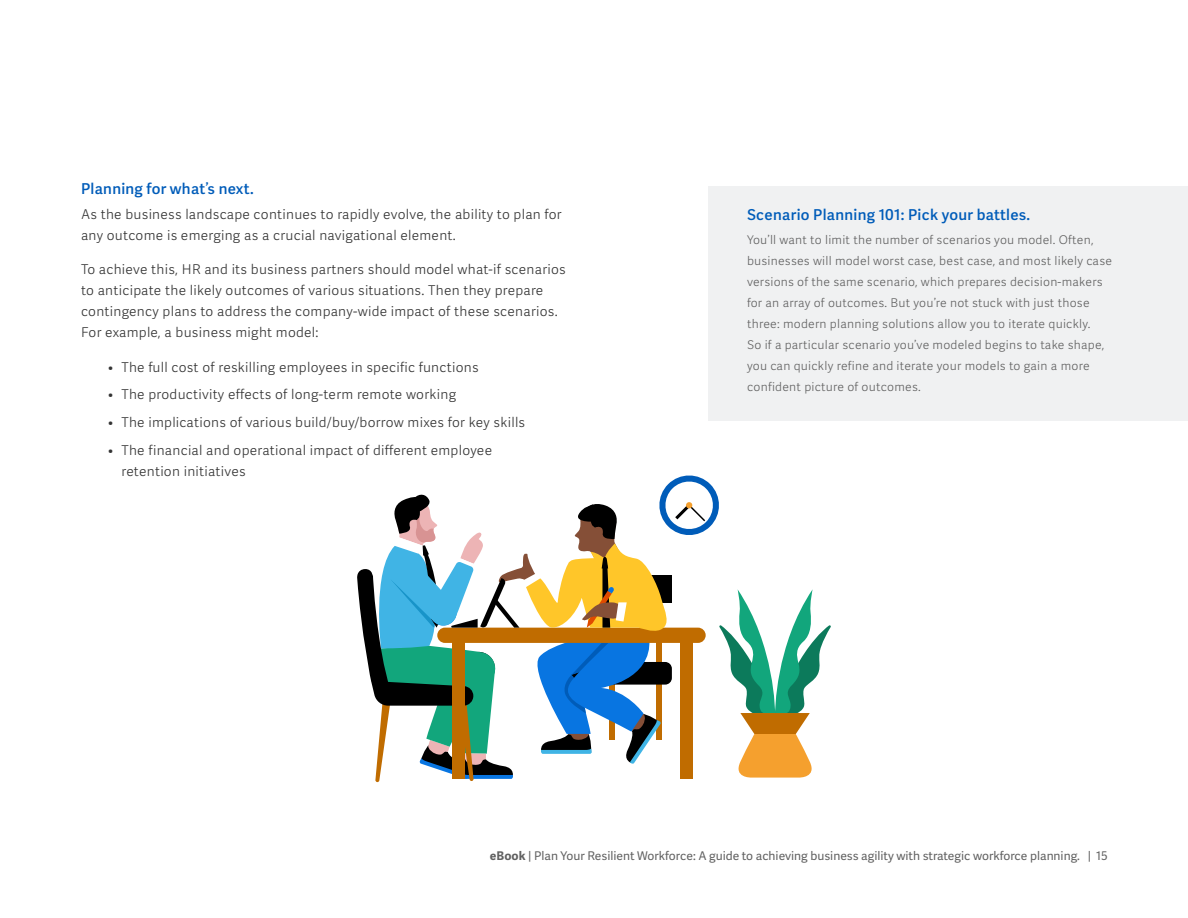
<style>
.page{position:relative;width:1188px;height:918px;background:#fff}
.page>*{position:absolute;margin:0;border:0;box-sizing:border-box;transform-origin:0 0}
.Callout__Heading_2{font:500 15px "Workday Adelle Sans";letter-spacing:.02em;color:#005cb9}
.Heading_2{font:500 15px "Workday Adelle Sans";letter-spacing:.02em;color:#005cb9}
.Body{font:300 13.5px/21px "Workday Adelle Sans";letter-spacing:.02em;color:#333}
.Callout__Body{font:300 12px/21px "Workday Adelle Sans";letter-spacing:.02em;color:#616161}
.t1{font:12px "Workday Adelle Sans";color:#616161}
.s1{font-weight:700}
</style>
<div class="page">
<div style="left:708px;top:186px;width:480px;height:234px;background:#f0f1f2"></div>
<svg style="left:357px;top:475px;width:474px;height:307px"></svg>
<p class="Heading_2" style="left:81px;top:180px;width:174px">Planning for what’s next.</p>
<p class="Body" style="left:81px;top:204px;width:482px">As the business landscape continues to rapidly evolve, the ability to plan for any outcome is emerging as a crucial navigational element.</p>
<p class="Body" style="left:81px;top:259px;width:486px">To achieve this, HR and its business partners should model what-if scenarios to anticipate the likely outcomes of various situations. Then they prepare contingency plans to address the company-wide impact of these scenarios.<br>For example, a business might model:</p>
<p class="Body" style="left:108px;top:357px;width:372px">• The full cost of reskilling employees in specific functions</p>
<p class="Body" style="left:108px;top:384px;width:350px">• The productivity effects of long-term remote working</p>
<p class="Body" style="left:108px;top:412px;width:419px">• The implications of various build/buy/borrow mixes for key skills</p>
<p class="Body" style="left:122px;top:440px;width:372px;text-indent:-14px">• The financial and operational impact of different employee retention initiatives</p>
<p class="Callout__Heading_2" style="left:747px;top:206px;width:285px">Scenario Planning 101: Pick your battles.</p>
<p class="Callout__Body" style="left:747px;top:230px;width:367px">You’ll want to limit the number of scenarios you model. Often, businesses will model worst case, best case, and most likely case versions of the same scenario, which prepares decision-makers for an array of outcomes. But you’re not stuck with just those three: modern planning solutions allow you to iterate quickly.<br>So if a particular scenario you’ve modeled begins to take shape, you can quickly refine and iterate your models to gain a more confident picture of outcomes.</p>
<p class="t1" style="left:490px;top:849px;width:619px"><span class="s1">eBook</span> | Plan Your Resilient Workforce: A guide to achieving business agility with strategic workforce planning. | 15</p>
</div>
